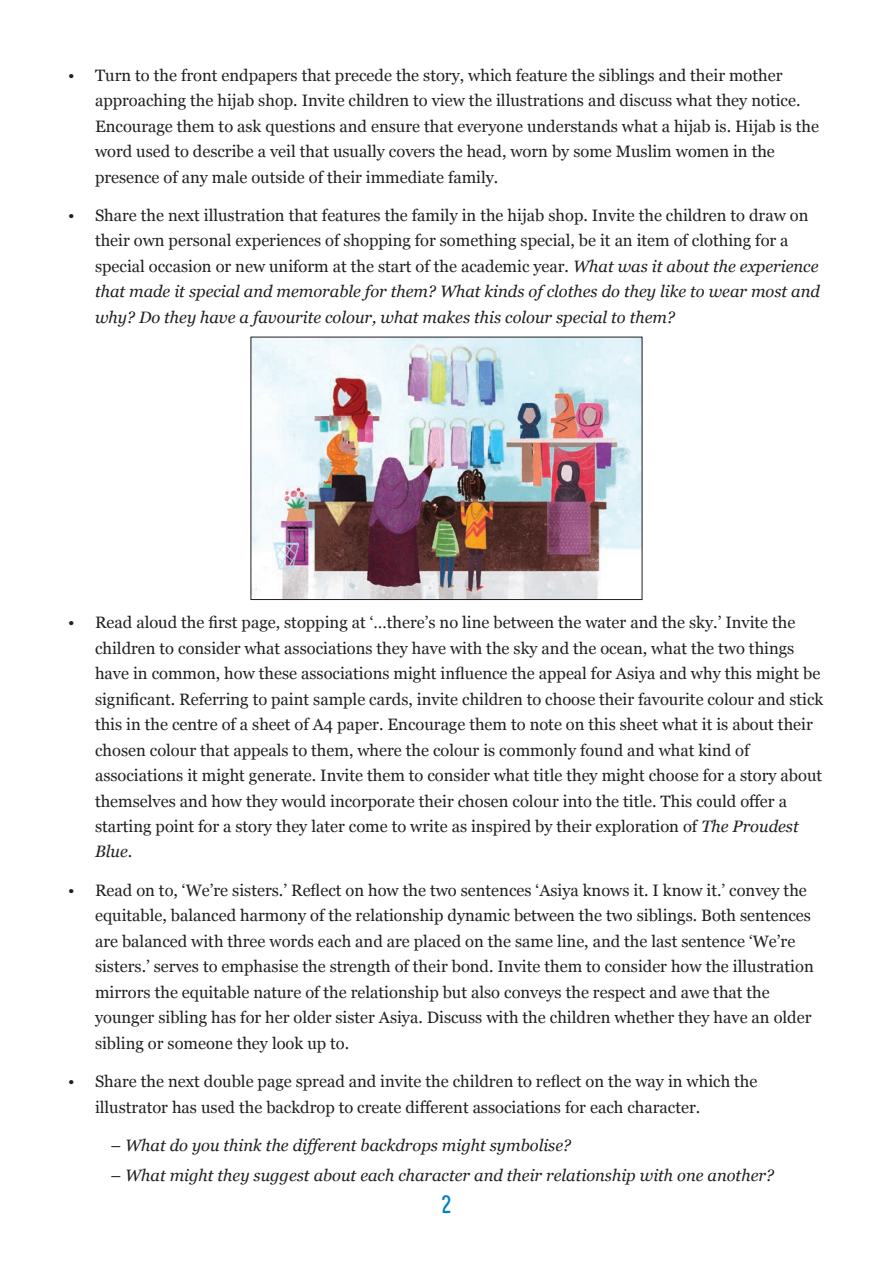
<style>
.page{position:relative;width:893px;height:1263px;background:#fff}
.page>*{position:absolute;margin:0;border:0;box-sizing:border-box;transform-origin:0 0}
.t1{font:27px "Lunch Box";color:#0080c6}
.t2{font:16.5px/25.5px "Georgia";color:#231f20}
.t3{font:italic 16.5px "Georgia";color:#231f20}
.s1{font-style:italic}
</style>
<div class="page">
<img style="left:253px;top:339px;width:387px;height:259px">
<div style="left:251px;top:337px;width:391px;height:263px;border:1px solid #231f20"></div>
<p class="t2" style="left:95px;top:61px;width:725px;text-indent:-27px">• Turn to the front endpapers that precede the story, which feature the siblings and their mother approaching the hijab shop. Invite children to view the illustrations and discuss what they notice.<br>Encourage them to ask questions and ensure that everyone understands what a hijab is. Hijab is the word used to describe a veil that usually covers the head, worn by some Muslim women in the presence of any male outside of their immediate family.</p>
<p class="t2" style="left:95px;top:202px;width:726px;text-indent:-27px">• Share the next illustration that features the family in the hijab shop. Invite the children to draw on their own personal experiences of shopping for something special, be it an item of clothing for a special occasion or new uniform at the start of the academic year. <span class="s1">What was it about the experience that made it special and memorable for them? What kinds of clothes do they like to wear most and why? Do they have a favourite colour, what makes this colour special to them?</span></p>
<p class="t2" style="left:95px;top:609px;width:730px;text-indent:-27px">• Read aloud the first page, stopping at ‘…there’s no line between the water and the sky.’ Invite the children to consider what associations they have with the sky and the ocean, what the two things have in common, how these associations might influence the appeal for Asiya and why this might be significant. Referring to paint sample cards, invite children to choose their favourite colour and stick this in the centre of a sheet of A4 paper. Encourage them to note on this sheet what it is about their chosen colour that appeals to them, where the colour is commonly found and what kind of associations it might generate. Invite them to consider what title they might choose for a story about themselves and how they would incorporate their chosen colour into the title. This could offer a starting point for a story they later come to write as inspired by their exploration of <span class="s1">The Proudest Blue</span>.</p>
<p class="t2" style="left:95px;top:877px;width:720px;text-indent:-27px">• Read on to, ‘We’re sisters.’ Reflect on how the two sentences ‘Asiya knows it. I know it.’ convey the equitable, balanced harmony of the relationship dynamic between the two siblings. Both sentences are balanced with three words each and are placed on the same line, and the last sentence ‘We’re sisters.’ serves to emphasise the strength of their bond. Invite them to consider how the illustration mirrors the equitable nature of the relationship but also conveys the respect and awe that the younger sibling has for her older sister Asiya. Discuss with the children whether they have an older sibling or someone they look up to.</p>
<p class="t2" style="left:95px;top:1068px;width:664px;text-indent:-27px">• Share the next double page spread and invite the children to reflect on the way in which the illustrator has used the backdrop to create different associations for each character.</p>
<p class="t3" style="left:111px;top:1133px;width:462px">– What do you think the different backdrops might symbolise?</p>
<p class="t3" style="left:111px;top:1163px;width:665px">– What might they suggest about each character and their relationship with one another?</p>
<h1 class="t1" style="left:441px;top:1185px;width:12px">2</h1>
</div>
